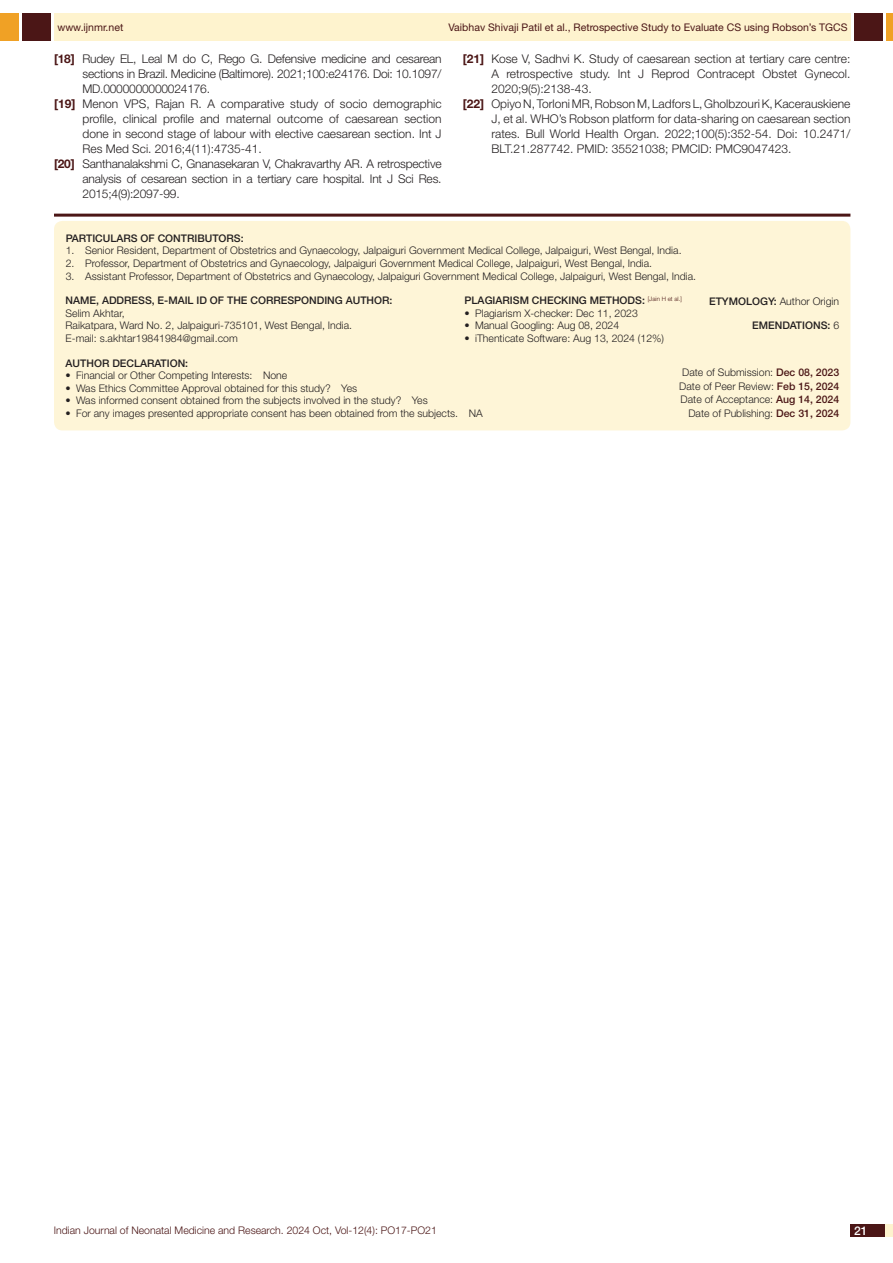
<style>
.page{position:relative;width:893px;height:1263px;background:#fff}
.page>*{position:absolute;margin:0;border:0;box-sizing:border-box;transform-origin:0 0}
.t1{font:300 12px "Helvetica Neue";color:#231f20}
.t2{font:300 12px "Helvetica Neue";letter-spacing:-.02em;color:#231f20}
.t3{font:500 12px "Helvetica Neue";color:#fff}
.Partic_Contri_Txt{font:300 10.5px "Helvetica Neue";color:#231f20}
.Partic_Contri_Head{font:500 10.5px "Helvetica Neue";color:#231f20}
.tb_txt{font:300 10.5px "Helvetica Neue";color:#231f20}
.t4{font:10.5px "Helvetica Neue";color:#4b1616}
.t5{font:300 10.5px "Helvetica Neue";color:#4b1616}
.Partic_Contri_Head-2{font:300 10.5px "Helvetica Neue";color:#231f20}
.s1{font-weight:700;color:#4b1616}
.s2{font-weight:500}
.s3{font-weight:300}
.s4{font-weight:500;color:#4b1616}
</style>
<div class="page">
<div style="left:54px;top:13px;width:796px;height:28px;background:#fef3ce"></div>
<div style="left:0;top:13px;width:19px;height:28px;background:#f0a125"></div>
<div style="left:22px;top:13px;width:29px;height:28px;background:#4b1616"></div>
<div style="left:886px;top:13px;width:7px;height:28px;background:#f0a125"></div>
<div style="left:854px;top:13px;width:29px;height:28px;background:#4b1616"></div>
<div style="left:850px;top:1224px;width:43px;height:13px;background:#fef3ce"></div>
<div style="left:850px;top:1224px;width:35px;height:13px;background:#4b1616"></div>
<hr style="left:54px;top:214px;width:796px;height:3px;background:#4b1616">
<div style="left:54px;top:221px;width:796px;height:209px;background:#fef5d7;border-radius:9px"></div>
<p class="t4" style="left:57px;top:21px;width:67px">www.ijnmr.net</p>
<p class="t4" style="left:448px;top:21px;width:401px">Vaibhav Shivaji Patil et al., Retrospective Study to Evaluate CS using Robson’s TGCS</p>
<p class="t2" style="left:54px;top:52px;width:389px"><span class="s1">[18]</span> Rudey EL, Leal M do C, Rego G. Defensive medicine and cesarean</p>
<p class="t2" style="left:83px;top:67px;width:361px">sections in Brazil. Medicine (Baltimore). 2021;100:e24176. Doi: 10.1097/</p>
<p class="t2" style="left:83px;top:82px;width:129px">MD.0000000000024176.</p>
<p class="t1" style="left:54px;top:97px;width:389px"><span class="s1">[19]</span> Menon VPS, Rajan R. A comparative study of socio demographic</p>
<p class="t1" style="left:83px;top:112px;width:361px">profile, clinical profile and maternal outcome of caesarean section</p>
<p class="t1" style="left:83px;top:127px;width:361px">done in second stage of labour with elective caesarean section. Int J</p>
<p class="t1" style="left:83px;top:142px;width:181px">Res Med Sci. 2016;4(11):4735-41.</p>
<p class="t1" style="left:54px;top:157px;width:389px"><span class="s1">[20]</span> Santhanalakshmi C, Gnanasekaran V, Chakravarthy AR. A retrospective</p>
<p class="t1" style="left:83px;top:172px;width:361px">analysis of cesarean section in a tertiary care hospital. Int J Sci Res.</p>
<p class="t1" style="left:83px;top:187px;width:99px">2015;4(9):2097-99.</p>
<p class="t1" style="left:463px;top:52px;width:389px"><span class="s1">[21]</span> Kose V, Sadhvi K. Study of caesarean section at tertiary care centre:</p>
<p class="t1" style="left:491px;top:67px;width:361px">A retrospective study. Int J Reprod Contracept Obstet Gynecol.</p>
<p class="t1" style="left:491px;top:82px;width:102px">2020;9(5):2138-43.</p>
<p class="t1" style="left:463px;top:97px;width:389px"><span class="s1">[22]</span> Opiyo N, Torloni MR, Robson M, Ladfors L, Gholbzouri K, Kacerauskiene</p>
<p class="t1" style="left:491px;top:112px;width:361px">J, et al. WHO’s Robson platform for data-sharing on caesarean section</p>
<p class="t1" style="left:491px;top:127px;width:361px">rates. Bull World Health Organ. 2022;100(5):352-54. Doi: 10.2471/</p>
<p class="t1" style="left:491px;top:142px;width:302px">BLT.21.287742. PMID: 35521038; PMCID: PMC9047423.</p>
<p class="Partic_Contri_Head" style="left:66px;top:232px;width:179px">PARTICULARS OF CONTRIBUTORS:</p>
<p class="Partic_Contri_Txt" style="left:66px;top:244px;width:617px">1. Senior Resident, Department of Obstetrics and Gynaecology, Jalpaiguri Government Medical College, Jalpaiguri, West Bengal, India.</p>
<p class="Partic_Contri_Txt" style="left:66px;top:257px;width:588px">2. Professor, Department of Obstetrics and Gynaecology, Jalpaiguri Government Medical College, Jalpaiguri, West Bengal, India.</p>
<p class="Partic_Contri_Txt" style="left:66px;top:269px;width:632px">3. Assistant Professor, Department of Obstetrics and Gynaecology, Jalpaiguri Government Medical College, Jalpaiguri, West Bengal, India.</p>
<p class="Partic_Contri_Head" style="left:465px;top:294px;width:219px">PLAGIARISM CHECKING METHODS: <sup>[Jain</sup> <sup>H</sup> <sup>et</sup> <sup>al.]</sup></p>
<p class="tb_txt" style="left:465px;top:307px;width:175px">• Plagiarism X-checker: Dec 11, 2023</p>
<p class="tb_txt" style="left:465px;top:319px;width:156px">• Manual Googling: Aug 08, 2024</p>
<p class="tb_txt" style="left:465px;top:332px;width:201px">• iThenticate Software: Aug 13, 2024 (12%)</p>
<p class="Partic_Contri_Head" style="left:66px;top:294px;width:328px">NAME, ADDRESS, E-MAIL ID OF THE CORRESPONDING AUTHOR:</p>
<p class="Partic_Contri_Txt" style="left:66px;top:307px;width:60px">Selim Akhtar,</p>
<p class="Partic_Contri_Txt" style="left:66px;top:319px;width:288px">Raikatpara, Ward No. 2, Jalpaiguri-735101, West Bengal, India.</p>
<p class="Partic_Contri_Txt" style="left:66px;top:332px;width:174px">E-mail: s.akhtar19841984@gmail.com</p>
<p class="Partic_Contri_Head" style="left:709px;top:295px;width:16px">ETYMOLOGY</p>
<p class="Partic_Contri_Head-2" style="left:774px;top:295px;width:67px"><span class="s2">:</span> Author Origin</p>
<p class="Partic_Contri_Head" style="left:752px;top:319px;width:15px">EMENDATIONS</p>
<p class="Partic_Contri_Head" style="left:827px;top:319px;width:13px">: <span class="s3">6</span></p>
<p class="Partic_Contri_Head" style="left:66px;top:356px;width:16px">AUTHOR</p>
<p class="Partic_Contri_Head" style="left:112px;top:356px;width:8px">DECLARATION</p>
<p class="Partic_Contri_Head" style="left:185px;top:356px;width:4px">:</p>
<p class="Partic_Contri_Txt" style="left:66px;top:369px;width:223px">• Financial or Other Competing Interests: None</p>
<p class="Partic_Contri_Txt" style="left:66px;top:382px;width:293px">• Was Ethics Committee Approval obtained for this study? Yes</p>
<p class="Partic_Contri_Txt" style="left:66px;top:394px;width:364px">• Was informed consent obtained from the subjects involved in the study? Yes</p>
<p class="Partic_Contri_Txt" style="left:66px;top:407px;width:418px">• For any images presented appropriate consent has been obtained from the subjects. NA</p>
<p class="Partic_Contri_Txt" style="left:682px;top:366px;width:158px">Date of Submission: <span class="s4">DEC 08, 2023</span></p>
<p class="Partic_Contri_Txt" style="left:679px;top:380px;width:161px">Date of Peer Review: <span class="s4">FEB 15, 2024</span></p>
<p class="Partic_Contri_Txt" style="left:681px;top:393px;width:160px">Date of Acceptance: <span class="s4">AUG 14, 2024</span></p>
<p class="Partic_Contri_Txt" style="left:688px;top:407px;width:152px">Date of Publishing: <span class="s4">DEC 31, 2024</span></p>
<p class="t5" style="left:54px;top:1224px;width:385px">Indian Journal of Neonatal Medicine and Research. 2024 Oct, Vol-12(4): PO17-PO21</p>
<p class="t3" style="left:854px;top:1223px;width:15px">21</p>
</div>
